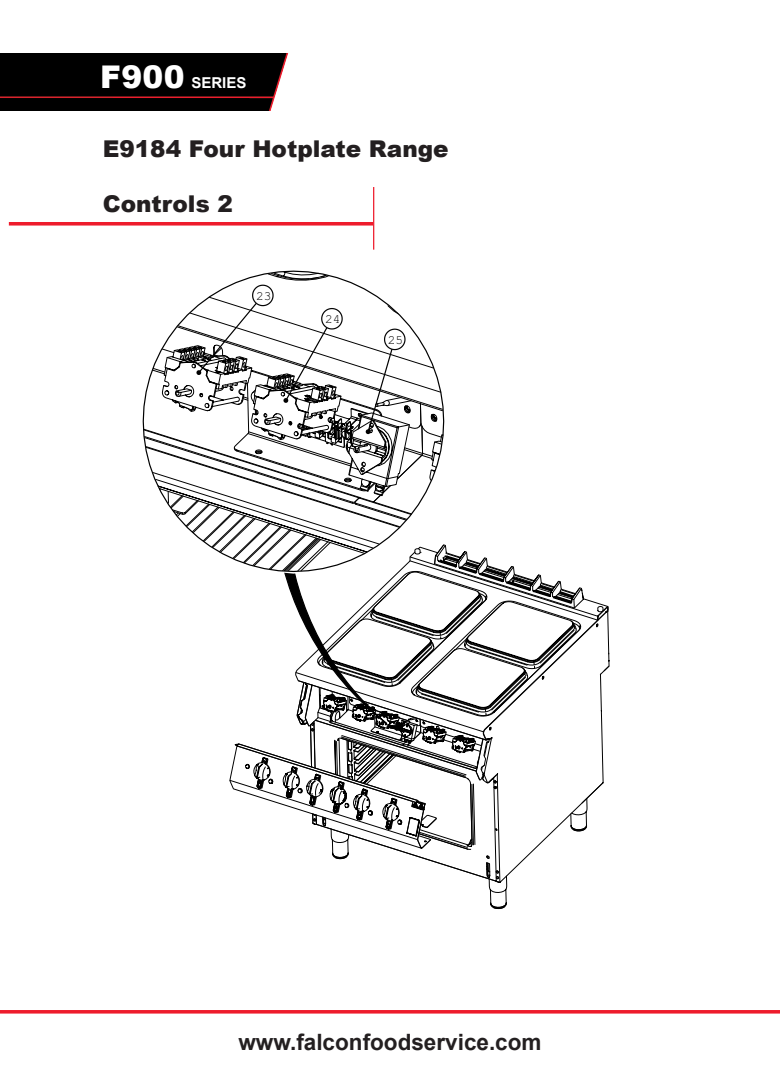
<style>
.page{position:relative;width:780px;height:1088px;background:#fff}
.page>*{position:absolute;margin:0;border:0;box-sizing:border-box;transform-origin:0 0}
.t1{font:900 23.12px "Arial";color:#231f20}
.t2{font:700 22.5px "Arial";color:#231f20}
.t3{font:700 15px "Arial";color:#fff}
.t4{font:12.75px "MS Shell Dlg";color:#000}
.s1{font-weight:900;font-size:31.25px}
</style>
<div class="page">
<hr style="left:0;top:1010px;width:780px;height:3px;background:#ee1b2c">
<svg style="left:9px;top:222px;width:364px;height:4px"></svg>
<hr style="left:373px;top:187px;width:1px;height:63px;background:#ee1b2c">
<div style="left:0;top:54px;width:288px;height:56px;background:#000"></div>
<svg style="left:142px;top:270px;width:213px;height:158px"></svg>
<svg style="left:143px;top:284px;width:464px;height:626px"></svg>
<p class="t3" style="left:100px;top:72px;width:148px"><span class="s1">F900</span> SERIES</p>
<p class="t1" style="left:103px;top:132px;width:347px">E9184 Four Hotplate Range</p>
<p class="t1" style="left:103px;top:187px;width:132px">Controls 2</p>
<p class="t4" style="left:256px;top:288px;width:17px">23</p>
<p class="t4" style="left:325px;top:311px;width:17px">24</p>
<p class="t4" style="left:388px;top:332px;width:17px">25</p>
<p class="t2" style="left:238px;top:1026px;width:304px">www.falconfoodservice.com</p>
</div>
